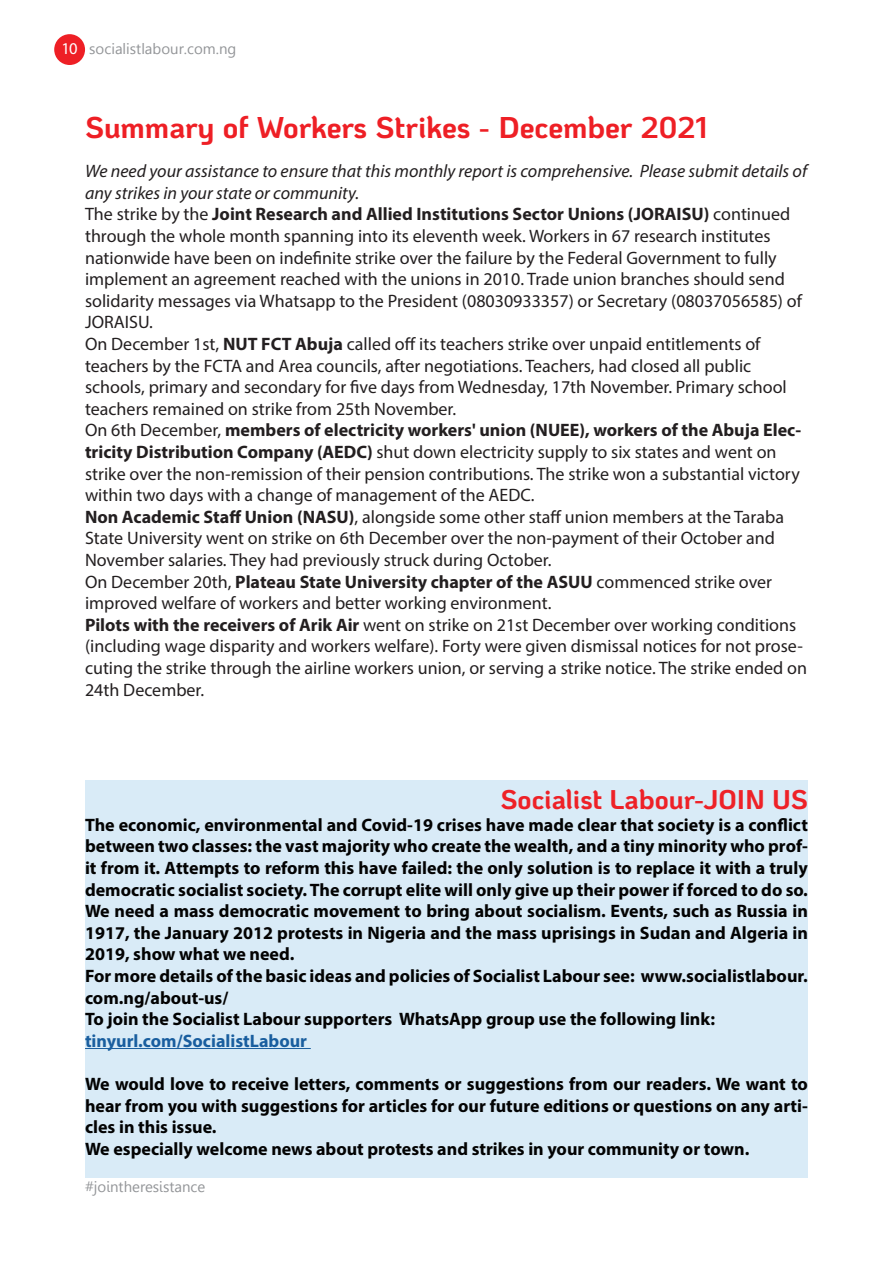
<style>
.page{position:relative;width:893px;height:1263px;background:#fff}
.page>*{position:absolute;margin:0;border:0;box-sizing:border-box;transform-origin:0 0}
.t1{font:700 30px "Ko Ho";color:#ee1f25}
.t2{font:700 27px "Ko Ho";color:#ee1f25}
.t3{font:18px/21.6px "Myriad Pro";color:#231f20}
.t4{font:700 18px/21.6px "Myriad Pro";color:#000}
.t5{font:italic 18px/21.6px "Myriad Pro";color:#231f20}
.t6{font:700 18px "Myriad Pro";color:#175d9e}
.t7{font:15px "Myanmar Text";color:#939598}
.t8{font:15px "Leelawadee";color:#939598}
.s1{font-family:"Myriad Pro";font-size:16.5px;color:#fff}
.s2{font-weight:700}
</style>
<div class="page">
<div style="left:54px;top:34px;width:31px;height:31px;background:#ee1f25;border-radius:50%"></div>
<div style="left:85px;top:781px;width:723px;height:397px;background:#d9ebf7"></div>
<hr style="left:85px;top:1048px;width:226px;height:1px;background:#175d9e">
<p class="t7" style="left:62px;top:40px;width:176px"><span class="s1">10</span> socialistlabour.com.ng</p>
<p class="t1" style="left:85px;top:102px;width:624px">Summary of Workers Strikes - December 2021</p>
<p class="t5" style="left:85px;top:160px;width:724px">We need your assistance to ensure that this monthly report is comprehensive. Please submit details of any strikes in your state or community.</p>
<p class="t3" style="left:85px;top:203px;width:718px">The strike by the <span class="s2">Joint Research and Allied Institutions Sector Unions (JORAISU)</span> continued through the whole month spanning into its eleventh week. Workers in 67 research institutes nationwide have been on indefinite strike over the failure by the Federal Government to fully implement an agreement reached with the unions in 2010. Trade union branches should send solidarity messages via Whatsapp to the President (08030933357) or Secretary (08037056585) of JORAISU.</p>
<p class="t3" style="left:85px;top:333px;width:703px">On December 1st, <span class="s2">NUT FCT Abuja</span> called off its teachers strike over unpaid entitlements of teachers by the FCTA and Area councils, after negotiations. Teachers, had closed all public schools, primary and secondary for five days from Wednesday, 17th November. Primary school teachers remained on strike from 25th November.</p>
<p class="t3" style="left:85px;top:419px;width:718px">On 6th December, <span class="s2">members of electricity workers' union (NUEE), workers of the Abuja Elec&shy;tricity Distribution Company (AEDC)</span> shut down electricity supply to six states and went on strike over the non-remission of their pension contributions. The strike won a substantial victory within two days with a change of management of the AEDC.</p>
<p class="t3" style="left:85px;top:506px;width:700px"><span class="s2">Non Academic Staff Union (NASU)</span>, alongside some other staff union members at the Taraba<br>State University went on strike on 6th December over the non-payment of their October and<br>November salaries. They had previously struck during October.</p>
<p class="t3" style="left:85px;top:570px;width:688px">On December 20th, <span class="s2">Plateau State University chapter of the ASUU</span> commenced strike over improved welfare of workers and better working environment.</p>
<p class="t3" style="left:85px;top:614px;width:723px"><span class="s2">Pilots with the receivers of Arik Air</span> went on strike on 21st December over working conditions (including wage disparity and workers welfare). Forty were given dismissal notices for not prose&shy;cuting the strike through the airline workers union, or serving a strike notice. The strike ended on 24th December.</p>
<h2 class="t2" style="left:500px;top:777px;width:309px">Socialist Labour-JOIN US</h2>
<p class="t4" style="left:85px;top:813px;width:724px">The economic, environmental and Covid-19 crises have made clear that society is a conflict between two classes: the vast majority who create the wealth, and a tiny minority who prof&shy;it from it. Attempts to reform this have failed: the only solution is to replace it with a truly democratic socialist society. The corrupt elite will only give up their power if forced to do so.<br>We need a mass democratic movement to bring about socialism. Events, such as Russia in 1917, the January 2012 protests in Nigeria and the mass uprisings in Sudan and Algeria in 2019, show what we need.<br>For more details of the basic ideas and policies of Socialist Labour see: www.socialistlabour. com.ng/about-us/<br>To join the Socialist Labour supporters WhatsApp group use the following link:</p>
<p class="t6" style="left:85px;top:1029px;width:224px">tinyurl.com/SocialistLabour</p>
<p class="t4" style="left:85px;top:1072px;width:724px">We would love to receive letters, comments or suggestions from our readers. We want to hear from you with suggestions for articles for our future editions or questions on any arti&shy;cles in this issue.<br>We especially welcome news about protests and strikes in your community or town.</p>
<p class="t8" style="left:85px;top:1178px;width:122px">#jointheresistance</p>
</div>
